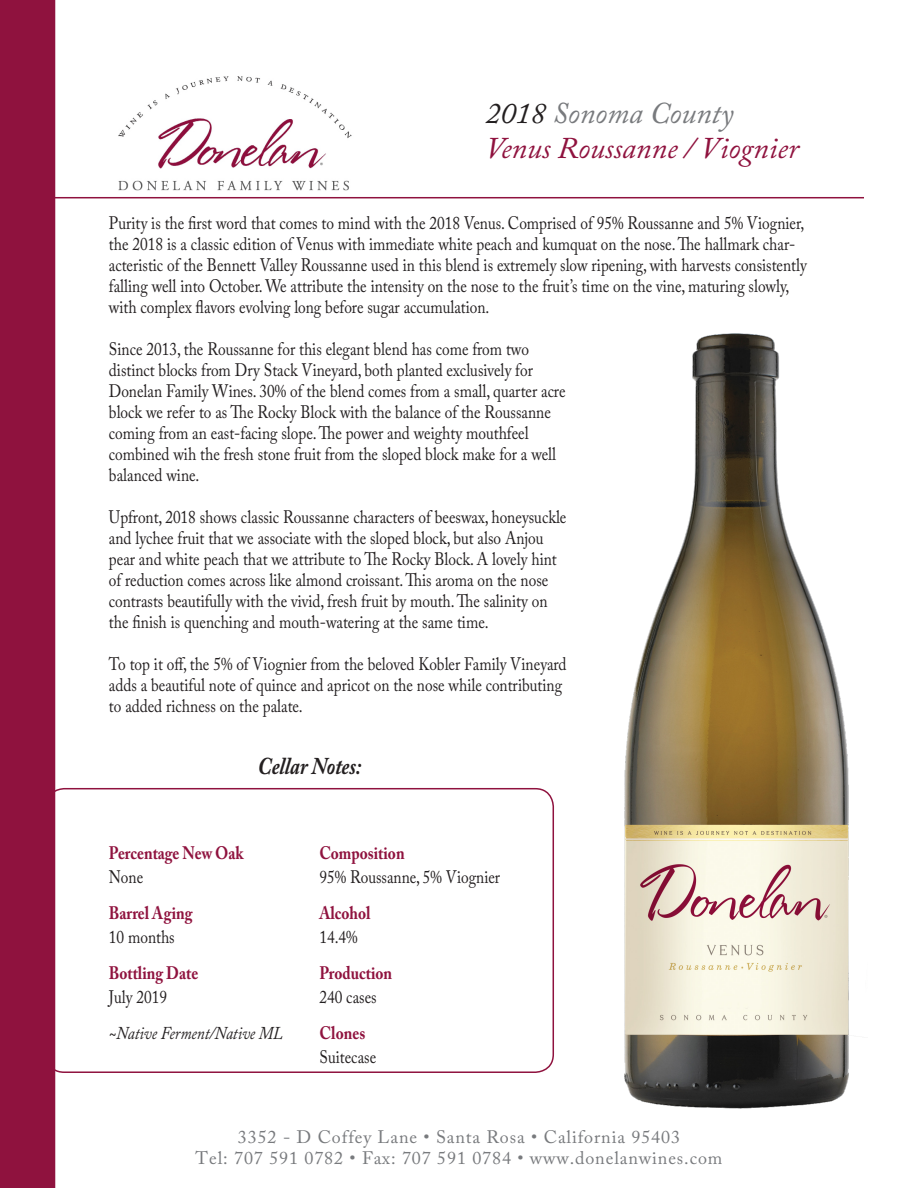
<style>
.page{position:relative;width:918px;height:1188px;background:#fff}
.page>*{position:absolute;margin:0;border:0;box-sizing:border-box;transform-origin:0 0}
.t1{font:italic 30px "Adobe Caslon Pro";color:#8f123e}
.t2{font:italic 30px "Adobe Caslon Pro";color:#787a7d}
.t3{font:italic 700 24px "Adobe Caslon Pro";color:#231f20;scale:.85 1}
.t4{font:18px/21px "Adobe Caslon Pro";color:#231f20;scale:.85 1}
.t5{font:18px "Adobe Caslon Pro";letter-spacing:.05em;color:#787a7d}
.t6{font:700 18px "Adobe Caslon Pro";color:#8f123e;scale:.85 1}
.t7{font:italic 18px "Adobe Caslon Pro";color:#231f20;scale:.85 1}
.s1{color:#231f20}
</style>
<div class="page">
<img style="left:118px;top:76px;width:234px;height:115px">
<hr style="left:54px;top:197px;width:810px;height:1px;background:#8f123e">
<div style="left:0;top:0;width:55px;height:1188px;background:#8f123e"></div>
<div style="left:45px;top:788px;width:509px;height:285px;border:2px solid #8f123e;border-radius:18px"></div>
<img style="left:624px;top:333px;width:225px;height:776px">
<p class="t2" style="left:486px;top:95px;width:249px"><span class="s1">2018</span> Sonoma County</p>
<p class="t1" style="left:486px;top:130px;width:314px">Venus Roussanne / Viognier</p>
<p class="t4" style="left:109px;top:213px;width:823px">Purity is the first word that comes to mind with the 2018 Venus. Comprised of 95% Roussanne and 5% Viognier, the 2018 is a classic edition of Venus with immediate white peach and kumquat on the nose. The hallmark char&shy;acteristic of the Bennett Valley Roussanne used in this blend is extremely slow ripening, with harvests consistently falling well into October. We attribute the intensity on the nose to the fruit’s time on the vine, maturing slowly, with complex flavors evolving long before sugar accumulation.</p>
<p class="t4" style="left:109px;top:339px;width:539px">Since 2013, the Roussanne for this elegant blend has come from two distinct blocks from Dry Stack Vineyard, both planted exclusively for Donelan Family Wines. 30% of the blend comes from a small, quarter acre block we refer to as The Rocky Block with the balance of the Roussanne coming from an east-facing slope. The power and weighty mouthfeel combined wih the fresh stone fruit from the sloped block make for a well balanced wine.</p>
<p class="t4" style="left:109px;top:507px;width:540px">Upfront, 2018 shows classic Roussanne characters of beeswax, honeysuckle and lychee fruit that we associate with the sloped block, but also Anjou pear and white peach that we attribute to The Rocky Block. A lovely hint of reduction comes across like almond croissant. This aroma on the nose contrasts beautifully with the vivid, fresh fruit by mouth. The salinity on the finish is quenching and mouth-watering at the same time.</p>
<p class="t4" style="left:109px;top:654px;width:540px">To top it off, the 5% of Viognier from the beloved Kobler Family Vineyard adds a beautiful note of quince and apricot on the nose while contributing to added richness on the palate.</p>
<p class="t3" style="left:258px;top:751px;width:123px">Cellar Notes:</p>
<p class="t6" style="left:109px;top:842px;width:160px">Percentage New Oak</p>
<p class="t4" style="left:109px;top:867px;width:42px">None</p>
<p class="t6" style="left:109px;top:902px;width:100px">Barrel Aging</p>
<p class="t4" style="left:109px;top:927px;width:79px">10 months</p>
<p class="t6" style="left:109px;top:962px;width:107px">Bottling Date</p>
<p class="t4" style="left:109px;top:987px;width:70px">July 2019</p>
<p class="t7" style="left:109px;top:1022px;width:206px">~Native Ferment/Native ML</p>
<p class="t6" style="left:319px;top:842px;width:102px">Composition</p>
<p class="t4" style="left:319px;top:867px;width:214px">95% Roussanne, 5% Viognier</p>
<p class="t6" style="left:319px;top:902px;width:62px">Alcohol</p>
<p class="t4" style="left:319px;top:927px;width:47px">14.4%</p>
<p class="t6" style="left:319px;top:962px;width:87px">Production</p>
<p class="t4" style="left:319px;top:987px;width:69px">240 cases</p>
<p class="t6" style="left:319px;top:1022px;width:55px">Clones</p>
<p class="t4" style="left:319px;top:1047px;width:68px">Suitecase</p>
<p class="t5" style="left:238px;top:1126px;width:444px">3352 - D Coffey Lane • Santa Rosa • California 95403</p>
<p class="t5" style="left:196px;top:1147px;width:528px">Tel: 707 591 0782 • Fax: 707 591 0784 • www.donelanwines.com</p>
</div>
